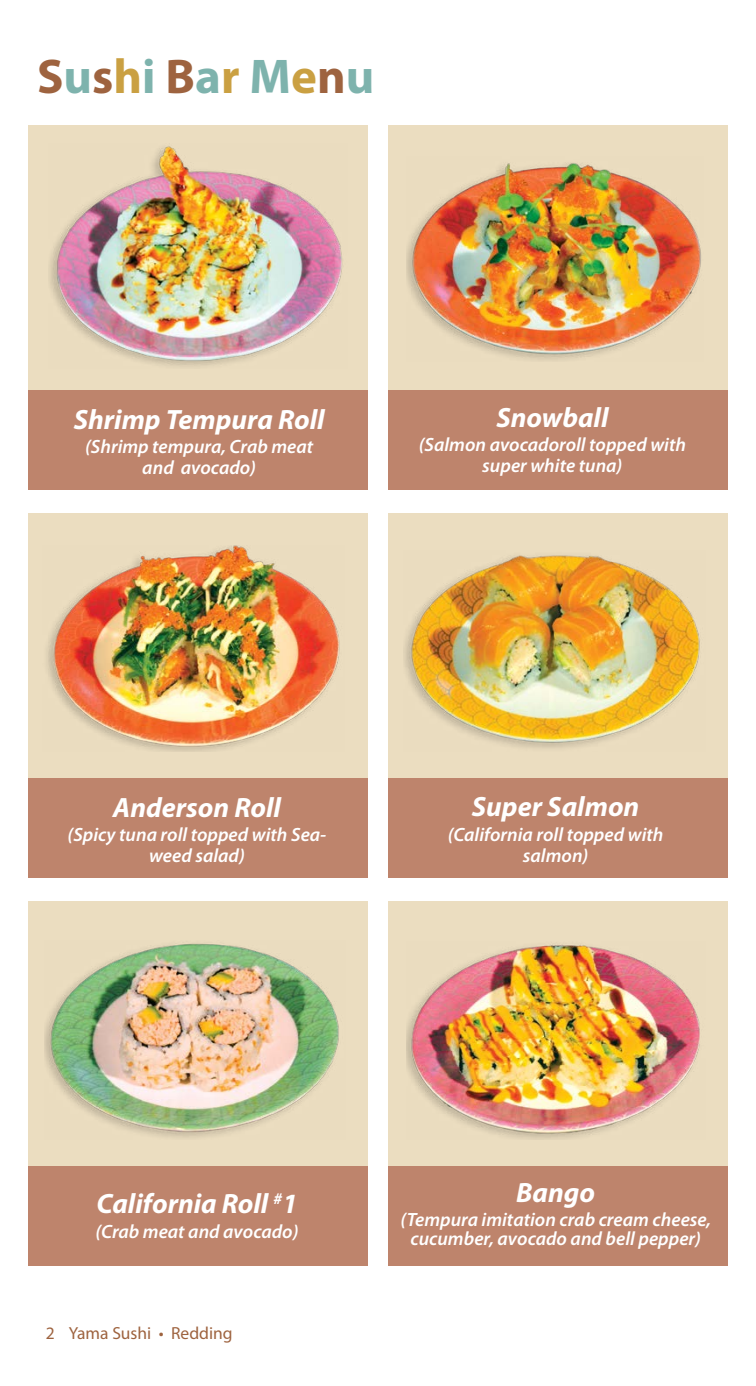
<style>
.page{position:relative;width:756px;height:1386px;background:#fff}
.page>*{position:absolute;margin:0;border:0;box-sizing:border-box;transform-origin:0 0}
.t1{font:700 49px "Myriad Pro";color:#7eb3ad}
.t2{font:italic 700 28px "Myriad Pro";color:#fff}
.t3{font:italic 600 19.25px/21px "Myriad Pro";color:#fff;text-align:center}
.t4{font:17.5px "Myriad Pro";color:#9e633f}
.s1{color:#9e633f}
.s2{color:#caa042}
</style>
<div class="page">
<div style="left:29px;top:125px;width:339px;height:279px;background:#ebddc0"></div>
<div style="left:29px;top:390px;width:339px;height:99px;background:#be846c"></div>
<div style="left:29px;top:513px;width:339px;height:279px;background:#ebddc0"></div>
<div style="left:29px;top:778px;width:339px;height:100px;background:#be846c"></div>
<div style="left:29px;top:902px;width:339px;height:278px;background:#ebddc0"></div>
<div style="left:29px;top:1166px;width:339px;height:100px;background:#be846c"></div>
<div style="left:388px;top:125px;width:339px;height:279px;background:#ebddc0"></div>
<div style="left:388px;top:390px;width:339px;height:99px;background:#be846c"></div>
<div style="left:388px;top:513px;width:339px;height:279px;background:#ebddc0"></div>
<div style="left:388px;top:778px;width:339px;height:100px;background:#be846c"></div>
<div style="left:388px;top:902px;width:339px;height:278px;background:#ebddc0"></div>
<div style="left:388px;top:1166px;width:339px;height:100px;background:#be846c"></div>
<img style="left:50px;top:146px;width:293px;height:221px">
<img style="left:406px;top:163px;width:295px;height:197px">
<img style="left:45px;top:943px;width:294px;height:195px">
<img style="left:407px;top:944px;width:293px;height:196px">
<img style="left:47px;top:546px;width:293px;height:206px">
<img style="left:404px;top:555px;width:296px;height:193px">
<h1 class="t1" style="left:37px;top:45px;width:339px"><span class="s1">S</span>u<span class="s1">s</span><span class="s2">h</span>i <span class="s1">B</span>a<span class="s2">r</span> M<span class="s2">e</span><span class="s1">n</span>u</h1>
<h2 class="t2" style="left:74px;top:401px;width:252px">Shrimp Tempura Roll</h2>
<p class="t3" style="left:85px;top:436px;width:230px">(Shrimp tempura, Crab meat and avocado)</p>
<h2 class="t2" style="left:496px;top:399px;width:114px">Snowball</h2>
<p class="t3" style="left:419px;top:434px;width:269px">(Salmon avocadoroll topped with super white tuna)</p>
<h2 class="t2" style="left:113px;top:789px;width:170px">Anderson Roll</h2>
<p class="t3" style="left:68px;top:824px;width:260px">(Spicy tuna roll topped with Sea&shy;weed salad)</p>
<h2 class="t2" style="left:472px;top:789px;width:169px">Super Salmon</h2>
<p class="t3" style="left:448px;top:823px;width:217px">(California roll topped with salmon)</p>
<h2 class="t2" style="left:96px;top:1185px;width:203px">California Roll <sup>#</sup>1</h2>
<p class="t3" style="left:95px;top:1220px;width:205px">(Crab meat and avocado)</p>
<p class="t4" style="left:46px;top:1322px;width:188px">2 Yama Sushi • Redding</p>
<h2 class="t2" style="left:516px;top:1174px;width:80px">Bango</h2>
<p class="t3" style="left:400px;top:1209px;width:312px;line-height:19.2px">(Tempura imitation crab cream cheese, cucumber, avocado and bell pepper)</p>
</div>
